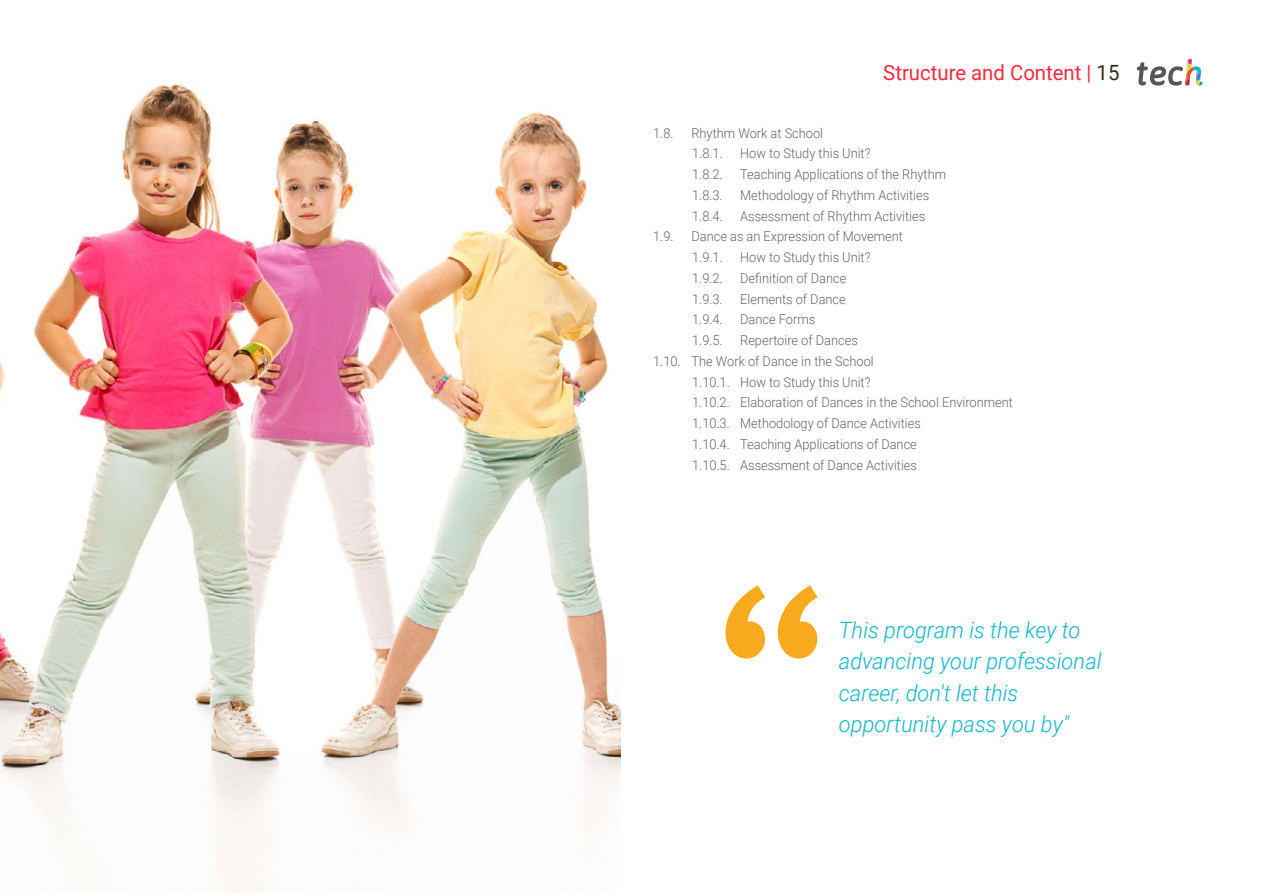
<style>
.page{position:relative;width:1263px;height:893px;background:#fff}
.page>*{position:absolute;margin:0;border:0;box-sizing:border-box;transform-origin:0 0}
.t1{font:italic 300 22.5px/31.5px "Roboto";color:#0fb6cf}
.t2{font:21px "Roboto";color:#ff293a}
.t3{font:300 13.5px/20.7px "Roboto";color:#61646a;scale:.95 1}
.s1{color:#312e20}
</style>
<div class="page">
<svg style="left:1137px;top:59px;width:65px;height:27px"></svg>
<img style="left:0;top:82px;width:621px;height:811px">
<svg style="left:725px;top:585px;width:93px;height:74px"></svg>
<h2 class="t2" style="left:883px;top:57px;width:238px">Structure and Content | <span class="s1">15</span></h2>
<p class="t3" style="left:653px;top:122px;width:23px">1.8.</p>
<p class="t3" style="left:691px;top:122px;width:140px">Rhythm Work at School<br>1.8.1.</p>
<p class="t3" style="left:740px;top:143px;width:139px">How to Study this Unit?</p>
<p class="t3" style="left:692px;top:164px;width:34px">1.8.2.</p>
<p class="t3" style="left:740px;top:164px;width:218px">Teaching Applications of the Rhythm</p>
<p class="t3" style="left:692px;top:184px;width:34px">1.8.3.</p>
<p class="t3" style="left:740px;top:184px;width:200px">Methodology of Rhythm Activities</p>
<p class="t3" style="left:692px;top:205px;width:34px">1.8.4.</p>
<p class="t3" style="left:740px;top:205px;width:196px">Assessment of Rhythm Activities</p>
<p class="t3" style="left:653px;top:226px;width:23px">1.9.</p>
<p class="t3" style="left:691px;top:226px;width:224px">Dance as an Expression of Movement<br>1.9.1.</p>
<p class="t3" style="left:740px;top:247px;width:139px">How to Study this Unit?</p>
<p class="t3" style="left:692px;top:267px;width:34px">1.9.2.</p>
<p class="t3" style="left:740px;top:267px;width:113px">Definition of Dance</p>
<p class="t3" style="left:692px;top:288px;width:34px">1.9.3.</p>
<p class="t3" style="left:740px;top:288px;width:113px">Elements of Dance</p>
<p class="t3" style="left:692px;top:309px;width:34px">1.9.4.</p>
<p class="t3" style="left:740px;top:309px;width:81px">Dance Forms</p>
<p class="t3" style="left:692px;top:330px;width:34px">1.9.5.</p>
<p class="t3" style="left:740px;top:330px;width:125px">Repertoire of Dances</p>
<p class="t3" style="left:653px;top:350px;width:234px">1.10. The Work of Dance in the School</p>
<p class="t3" style="left:692px;top:371px;width:189px">1.10.1. How to Study this Unit?</p>
<p class="t3" style="left:692px;top:392px;width:339px">1.10.2. Elaboration of Dances in the School Environment</p>
<p class="t3" style="left:692px;top:413px;width:242px">1.10.3. Methodology of Dance Activities</p>
<p class="t3" style="left:692px;top:433px;width:238px">1.10.4. Teaching Applications of Dance</p>
<p class="t3" style="left:692px;top:454px;width:238px">1.10.5. Assessment of Dance Activities</p>
<h1 class="t1" style="left:839px;top:613px;width:264px">This program is the key to advancing your professional career, don't let this opportunity pass you by"</h1>
</div>
